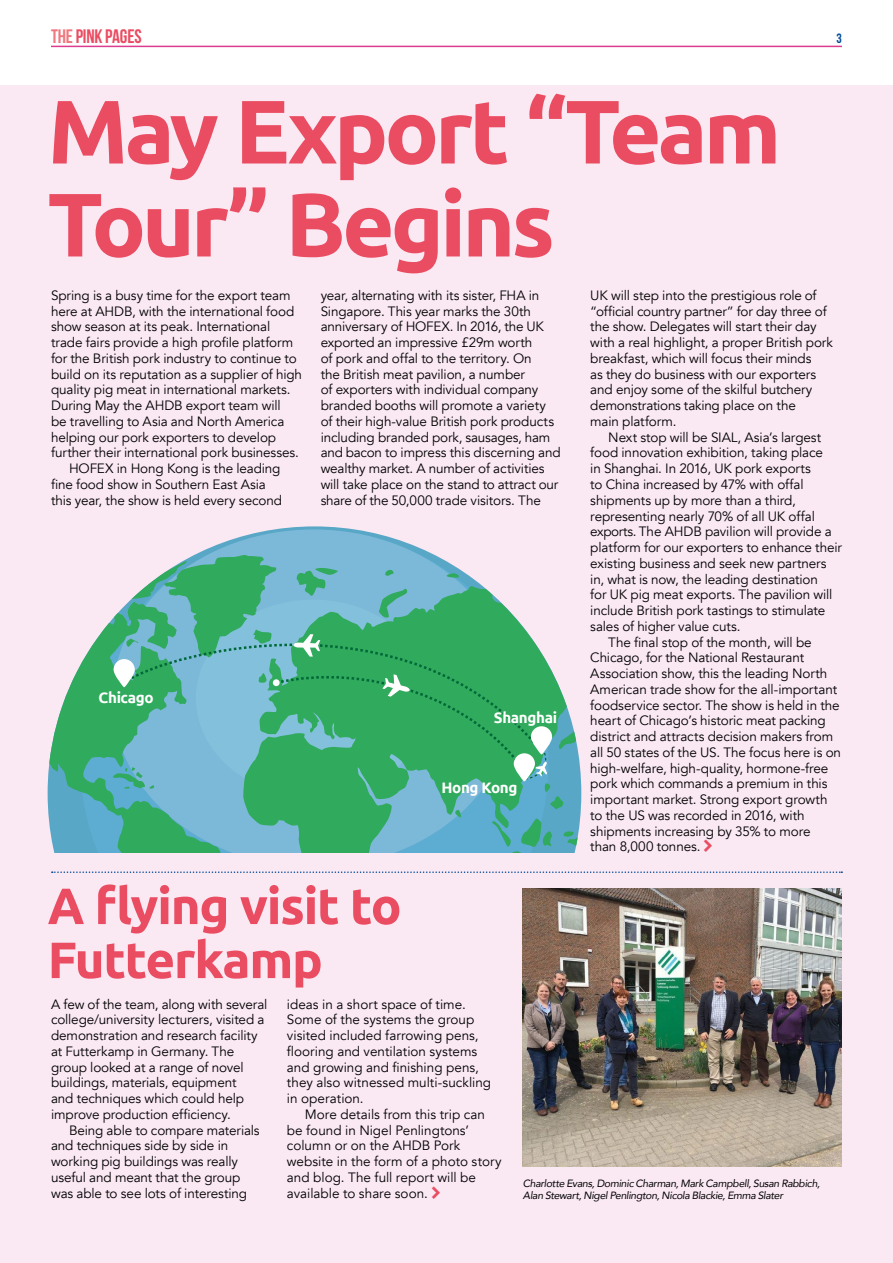
<style>
.page{position:relative;width:893px;height:1263px;background:#fff}
.page>*{position:absolute;margin:0;border:0;box-sizing:border-box;transform-origin:0 0}
.t1{font:700 90px/93px "Ubuntu";letter-spacing:-.045em;color:#ea4d62}
.t2{font:700 51px/54px "Ubuntu";letter-spacing:-.025em;color:#ea4d62}
.t3{font:700 19.5px "Bebas Neue";letter-spacing:-.01em;color:#ea4d62}
.t4{font:700 15.15px "Ubuntu";letter-spacing:-.025em;color:#fff}
.t5{font:13.5px/15.8px "Avenir";letter-spacing:-.01em;color:#000}
.t6{font:700 13.5px "Bebas Neue";color:#004b98}
.t7{font:italic 10.5px/12px "Avenir";letter-spacing:-.03em;color:#000}
.s1{color:#ef787f}
</style>
<div class="page">
<hr style="left:51px;top:46px;width:791px;height:1px;background:#db3c8e">
<div style="left:0;top:85px;width:893px;height:1178px;background:#fae8f3"></div>
<svg style="left:52px;top:871px;width:790px;height:2px"></svg>
<img style="left:523px;top:889px;width:319px;height:277px">
<svg style="left:194px;top:529px;width:241px;height:26px;fill:#7cb8d8"></svg>
<svg style="left:49px;top:555px;width:529px;height:298px;background:#64b69d"></svg>
<div style="left:273px;top:679px;width:7px;height:7px;background:#fff;border-radius:50%"></div>
<h3 class="t3" style="left:51px;top:25px;width:92px"><span class="s1">THE</span>PINK PAGES</h3>
<p class="t6" style="left:836px;top:31px;width:7px">3</p>
<h1 class="t1" style="left:48px;top:84px;width:735px">May Export “Team<br>Tour” Begins</h1>
<p class="t5" style="left:51px;top:287px;width:241px">Spring is a busy time for the export team</p>
<p class="t5" style="left:51px;top:303px;width:245px">here at AHDB, with the international food</p>
<p class="t5" style="left:51px;top:319px;width:221px">show season at its peak. International</p>
<p class="t5" style="left:51px;top:335px;width:244px">trade fairs provide a high profile platform</p>
<p class="t5" style="left:51px;top:351px;width:247px">for the British pork industry to continue to</p>
<p class="t5" style="left:51px;top:366px;width:253px">build on its reputation as a supplier of high</p>
<p class="t5" style="left:51px;top:382px;width:241px">quality pig meat in international markets.</p>
<p class="t5" style="left:51px;top:398px;width:231px">During May the AHDB export team will</p>
<p class="t5" style="left:51px;top:414px;width:235px">be travelling to Asia and North America</p>
<p class="t5" style="left:51px;top:429px;width:227px">helping our pork exporters to develop</p>
<p class="t5" style="left:51px;top:445px;width:249px">further their international pork businesses.</p>
<p class="t5" style="left:69px;top:461px;width:213px">HOFEX in Hong Kong is the leading</p>
<p class="t5" style="left:51px;top:477px;width:216px">fine food show in Southern East Asia</p>
<p class="t5" style="left:51px;top:492px;width:232px">this year, the show is held every second</p>
<p class="t4" style="left:99px;top:689px;width:57px">Chicago</p>
<p class="t5" style="left:321px;top:288px;width:242px">year, alternating with its sister, FHA in Singapore. This year marks the 30th anniversary of HOFEX. In 2016, the UK exported an impressive £29m worth<br>of pork and offal to the territory. On<br>the British meat pavilion, a number<br>of exporters with individual company branded booths will promote a variety of their high-value British pork products including branded pork, sausages, ham and bacon to impress this discerning and wealthy market. A number of activities will take place on the stand to attract our share of the 50,000 trade visitors. The</p>
<p class="t5" style="left:590px;top:288px;width:244px">UK will step into the prestigious role of “official country partner” for day three of the show. Delegates will start their day with a real highlight, a proper British pork breakfast, which will focus their minds<br>as they do business with our exporters and enjoy some of the skilful butchery demonstrations taking place on the<br>main platform.</p>
<p class="t5" style="left:608px;top:429px;width:214px">Next stop will be SIAL, Asia’s largest</p>
<p class="t5" style="left:590px;top:445px;width:234px">food innovation exhibition, taking place</p>
<p class="t5" style="left:590px;top:461px;width:222px">in Shanghai. In 2016, UK pork exports</p>
<p class="t5" style="left:590px;top:477px;width:215px">to China increased by 47% with offal</p>
<p class="t5" style="left:590px;top:492px;width:207px">shipments up by more than a third,</p>
<p class="t5" style="left:590px;top:508px;width:226px">representing nearly 70% of all UK offal</p>
<p class="t5" style="left:590px;top:524px;width:243px">exports. The AHDB pavilion will provide a</p>
<p class="t5" style="left:590px;top:540px;width:253px">platform for our exporters to enhance their</p>
<p class="t5" style="left:590px;top:555px;width:238px">existing business and seek new partners</p>
<p class="t5" style="left:590px;top:571px;width:229px">in, what is now, the leading destination</p>
<p class="t5" style="left:590px;top:587px;width:243px">for UK pig meat exports. The pavilion will</p>
<p class="t5" style="left:590px;top:603px;width:237px">include British pork tastings to stimulate</p>
<p class="t5" style="left:590px;top:618px;width:152px">sales of higher value cuts.</p>
<p class="t5" style="left:608px;top:634px;width:205px">The final stop of the month, will be</p>
<p class="t5" style="left:590px;top:650px;width:215px">Chicago, for the National Restaurant</p>
<p class="t5" style="left:590px;top:666px;width:238px">Association show, this the leading North</p>
<p class="t5" style="left:590px;top:681px;width:248px">American trade show for the all-important</p>
<p class="t5" style="left:590px;top:697px;width:251px">foodservice sector. The show is held in the</p>
<p class="t5" style="left:590px;top:713px;width:237px">heart of Chicago’s historic meat packing</p>
<p class="t5" style="left:590px;top:729px;width:244px">district and attracts decision makers from</p>
<p class="t5" style="left:590px;top:744px;width:252px">all 50 states of the US. The focus here is on</p>
<p class="t5" style="left:590px;top:760px;width:240px">high‑welfare, high‑quality, hormone-free</p>
<p class="t5" style="left:590px;top:776px;width:239px">pork which commands a premium in this</p>
<p class="t5" style="left:590px;top:792px;width:239px">important market. Strong export growth</p>
<p class="t5" style="left:590px;top:808px;width:216px">to the US was recorded in 2016, with</p>
<p class="t5" style="left:590px;top:823px;width:222px">shipments increasing by 35% to more</p>
<p class="t5" style="left:590px;top:839px;width:112px">than 8,000 tonnes.</p>
<p class="t4" style="left:494px;top:708px;width:65px">Shanghai</p>
<p class="t4" style="left:441px;top:779px;width:77px">Hong Kong</p>
<h2 class="t2" style="left:48px;top:878px;width:356px">A flying visit to<br>Futterkamp</h2>
<p class="t5" style="left:51px;top:996px;width:218px">A few of the team, along with several college/university lecturers, visited a demonstration and research facility at Futterkamp in Germany. The group looked at a range of novel buildings, materials, equipment<br>and techniques which could help improve production efficiency.</p>
<p class="t5" style="left:51px;top:1122px;width:210px;text-indent:18px">Being able to compare materials and techniques side by side in working pig buildings was really useful and meant that the group was able to see lots of interesting</p>
<p class="t5" style="left:287px;top:996px;width:206px">ideas in a short space of time.<br>Some of the systems the group visited included farrowing pens, flooring and ventilation systems and growing and finishing pens, they also witnessed multi‑suckling in operation.</p>
<p class="t5" style="left:287px;top:1106px;width:216px;text-indent:18px">More details from this trip can be found in Nigel Penlingtons’ column or on the AHDB Pork website in the form of a photo story and blog. The full report will be available to share soon.</p>
<p class="t7" style="left:523px;top:1177px;width:299px">Charlotte Evans, Dominic Charman, Mark Campbell, Susan Rabbich,<br>Alan Stewart, Nigel Penlington, Nicola Blackie, Emma Slater</p>
</div>
